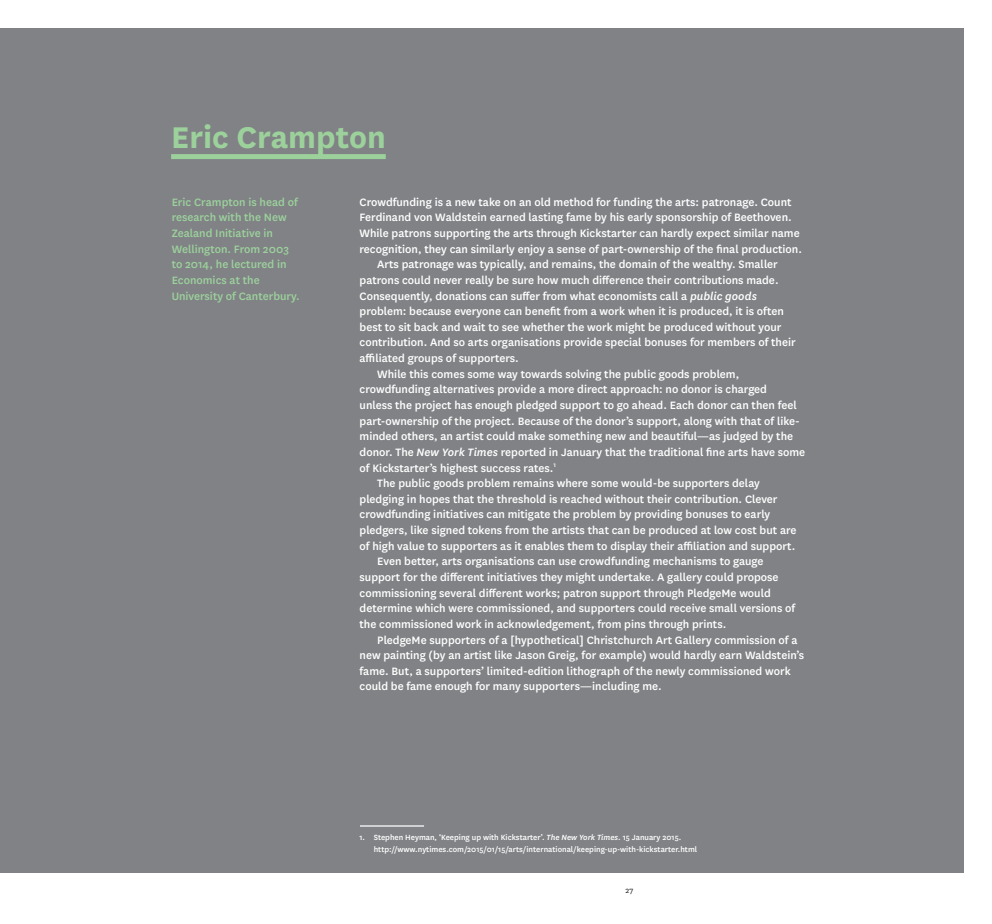
<style>
.page{position:relative;width:992px;height:924px;background:#fff}
.page>*{position:absolute;margin:0;border:0;box-sizing:border-box;transform-origin:0 0}
.Crowdfund_author{font:700 35px "National";color:#9cd19c}
.Crowdfunding{font:500 12.5px/15.6px "National";color:#fff}
.Crowdfund_occ_bkgrd{font:500 12.5px/15.6px "National";color:#9cd19c}
.Crowdfunding-2{font:500 8.75px "National";color:#fff}
.t1{font:8.75px "National";color:#231f20}
.s1{font-style:italic}
</style>
<div class="page">
<div style="left:0;top:29px;width:963px;height:843px;background:#808285"></div>
<div style="left:171px;top:154px;width:215px;height:5px;background:#9cd19c"></div>
<hr style="left:360px;top:825px;width:64px;height:1px;background:#fff">
<p class="Crowdfund_author" style="left:171px;top:112px;width:216px">Eric Crampton</p>
<p class="Crowdfund_occ_bkgrd" style="left:172px;top:193px;width:130px">Eric Crampton is head of research with the New<br>Zealand Initiative in<br>Wellington. From 2003 to 2014, he lectured in<br>Economics at the<br>University of Canterbury.</p>
<p class="Crowdfunding" style="left:359px;top:193px;width:444px">Crowdfunding is a new take on an old method for funding the arts: patronage. Count Ferdinand von Waldstein earned lasting fame by his early sponsorship of Beethoven.<br>While patrons supporting the arts through Kickstarter can hardly expect similar name recognition, they can similarly enjoy a sense of part-ownership of the final production.</p>
<p class="Crowdfunding" style="left:359px;top:256px;width:437px;text-indent:18px">Arts patronage was typically, and remains, the domain of the wealthy. Smaller patrons could never really be sure how much difference their contributions made.<br>Consequently, donations can suffer from what economists call a <span class="s1">public goods </span>problem: because everyone can benefit from a work when it is produced, it is often best to sit back and wait to see whether the work might be produced without your contribution. And so arts organisations provide special bonuses for members of their affiliated groups of supporters.</p>
<p class="Crowdfunding" style="left:359px;top:365px;width:447px;text-indent:18px">While this comes some way towards solving the public goods problem, crowdfunding alternatives provide a more direct approach: no donor is charged<br>unless the project has enough pledged support to go ahead. Each donor can then feel part-ownership of the project. Because of the donor’s support, along with that of like&shy;minded others, an artist could make something new and beautiful—as judged by the donor. The <span class="s1">New York Times</span> reported in January that the traditional fine arts have some of Kickstarter’s highest success rates.<sup>1</sup></p>
<p class="Crowdfunding" style="left:359px;top:474px;width:438px;text-indent:18px">The public goods problem remains where some would-be supporters delay pledging in hopes that the threshold is reached without their contribution. Clever crowdfunding initiatives can mitigate the problem by providing bonuses to early pledgers, like signed tokens from the artists that can be produced at low cost but are of high value to supporters as it enables them to display their affiliation and support.</p>
<p class="Crowdfunding" style="left:359px;top:553px;width:437px;text-indent:18px">Even better, arts organisations can use crowdfunding mechanisms to gauge support for the different initiatives they might undertake. A gallery could propose commissioning several different works; patron support through PledgeMe would determine which were commissioned, and supporters could receive small versions of the commissioned work in acknowledgement, from pins through prints.</p>
<p class="Crowdfunding" style="left:359px;top:631px;width:446px;text-indent:18px">PledgeMe supporters of a [hypothetical] Christchurch Art Gallery commission of a new painting (by an artist like Jason Greig, for example) would hardly earn Waldstein’s fame. But, a supporters’ limited-edition lithograph of the newly commissioned work could be fame enough for many supporters—including me.</p>
<p class="Crowdfunding-2" style="left:359px;top:830px;width:323px">1. Stephen Heyman, ‘Keeping up with Kickstarter’. <span class="s1">The New York Times</span>. 15 January 2015.</p>
<p class="Crowdfunding-2" style="left:374px;top:843px;width:325px">http://www.nytimes.com/2015/01/15/arts/international/keeping-up-with-kickstarter.html</p>
<p class="t1" style="left:625px;top:884px;width:9px">27</p>
</div>
